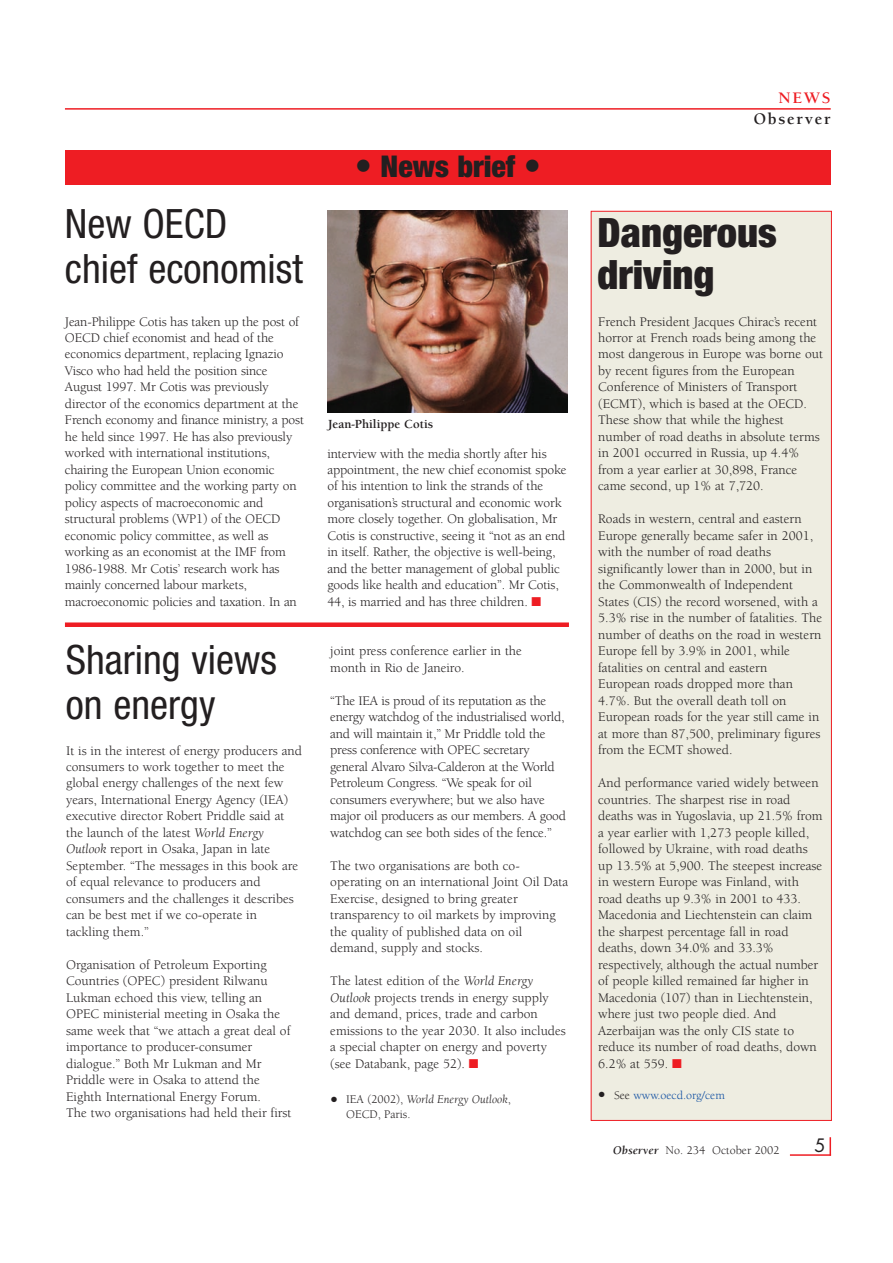
<style>
.page{position:relative;width:893px;height:1263px;background:#fff}
.page>*{position:absolute;margin:0;border:0;box-sizing:border-box;transform-origin:0 0}
.t1{font:condensed 40.5px/45px "Helvetica Neue";color:#231f20}
.t2{font:900 condensed 40.5px/42px "Helvetica Neue";color:#231f20}
.t3{font:900 condensed 30px "Helvetica Neue";color:#231f20}
.t4{font:18px "Futura";color:#231f20}
.t5{font:700 16.5px "Berkeley";letter-spacing:.105em;color:#231f20}
.t6{font:700 16.5px "Berkeley";color:#ee1d23}
.t7{font:13.5px/16.5px "Berkeley";color:#231f20}
.t8{font:700 12.75px "Berkeley";color:#231f20}
.t9{font:12px/14.2px "Berkeley";color:#231f20}
.t10{font:12px "Berkeley";color:#0d4da1}
.s1{font-style:italic}
.s2{font-size:34.5px}
.s3{color:#ee1d23}
.s4{color:#231f20}
.s5{font-weight:700;font-style:italic}
</style>
<div class="page">
<hr style="left:65px;top:108px;width:765px;height:2px;background:#ee1d23">
<div style="left:65px;top:151px;width:765px;height:34px;background:#ee1d23"></div>
<hr style="left:789px;top:1154px;width:42px;height:2px;background:#ee1d23">
<svg style="left:829px;top:1137px;width:2px;height:19px"></svg>
<img style="left:327px;top:210px;width:240px;height:202px">
<div style="left:591px;top:211px;width:240px;height:909px;background:#eeede1"></div>
<div style="left:65px;top:622px;width:504px;height:5px;background:#ee1d23"></div>
<h1 class="t1" style="left:65px;top:205px;width:239px">New OECD chief economist</h1>
<p class="t7" style="left:65px;top:314px;width:240px">Jean-Philippe Cotis has taken up the post of OECD chief economist and head of the economics department, replacing Ignazio Visco who had held the position since August 1997. Mr Cotis was previously director of the economics department at the French economy and finance ministry, a post he held since 1997. He has also previously worked with international institutions, chairing the European Union economic policy committee and the working party on policy aspects of macroeconomic and structural problems (WP1) of the OECD economic policy committee, as well as working as an economist at the IMF from 1986-1988. Mr Cotis’ research work has mainly concerned labour markets, macroeconomic policies and taxation. In an</p>
<h1 class="t1" style="left:66px;top:641px;width:212px">Sharing views on energy</h1>
<p class="t7" style="left:66px;top:743px;width:237px">It is in the interest of energy producers and consumers to work together to meet the global energy challenges of the next few years, International Energy Agency (IEA) executive director Robert Priddle said at the launch of the latest <span class="s1">World Energy Outlook</span> report in Osaka, Japan in late September. “The messages in this book are of equal relevance to producers and consumers and the challenges it describes can be best met if we co-operate in tackling them.”</p>
<p class="t7" style="left:66px;top:958px;width:227px">Organisation of Petroleum Exporting Countries (OPEC) president Rilwanu Lukman echoed this view, telling an OPEC ministerial meeting in Osaka the same week that “we attach a great deal of importance to producer-consumer dialogue.” Both Mr Lukman and Mr Priddle were in Osaka to attend the Eighth International Energy Forum.<br>The two organisations had held their first</p>
<h2 class="t3" style="left:355px;top:156px;width:188px"><span class="s2">•</span> News brief <span class="s2">•</span></h2>
<p class="t8" style="left:328px;top:419px;width:107px">Jean-Philippe Cotis</p>
<p class="t7" style="left:327px;top:446px;width:241px">interview with the media shortly after his appointment, the new chief economist spoke of his intention to link the strands of the organisation’s structural and economic work more closely together. On globalisation, Mr Cotis is constructive, seeing it “not as an end in itself. Rather, the objective is well-being, and the better management of global public goods like health and education”. Mr Cotis, 44, is married and has three children. <span class="s3">■</span></p>
<p class="t7" style="left:330px;top:644px;width:193px">joint press conference earlier in the month in Rio de Janeiro.</p>
<p class="t7" style="left:330px;top:694px;width:237px">“The IEA is proud of its reputation as the energy watchdog of the industrialised world, and will maintain it,” Mr Priddle told the press conference with OPEC secretary general Alvaro Silva-Calderon at the World Petroleum Congress. “We speak for oil consumers everywhere; but we also have major oil producers as our members. A good watchdog can see both sides of the fence.”</p>
<p class="t7" style="left:330px;top:859px;width:239px">The two organisations are both co&shy;operating on an international Joint Oil Data Exercise, designed to bring greater transparency to oil markets by improving the quality of published data on oil demand, supply and stocks.</p>
<p class="t7" style="left:330px;top:974px;width:237px">The latest edition of the <span class="s1">World Energy Outlook</span> projects trends in energy supply and demand, prices, trade and carbon emissions to the year 2030. It also includes a special chapter on energy and poverty (see Databank, page 52). <span class="s3">■</span></p>
<p class="t9" style="left:346px;top:1093px;width:166px;text-indent:-15px">● IEA (2002), <span class="s1">World Energy Outlook</span>,<br>OECD, Paris.</p>
<p class="t6" style="left:778px;top:91px;width:54px">NEWS</p>
<p class="t5" style="left:753px;top:113px;width:78px">Observer</p>
<h1 class="t2" style="left:597px;top:215px;width:181px">Dangerous driving</h1>
<p class="t7" style="left:598px;top:314px;width:226px">French President Jacques Chirac’s recent horror at French roads being among the most dangerous in Europe was borne out by recent figures from the European Conference of Ministers of Transport (ECMT), which is based at the OECD.<br>These show that while the highest number of road deaths in absolute terms in 2001 occurred in Russia, up 4.4% from a year earlier at 30,898, France came second, up 1% at 7,720.</p>
<p class="t7" style="left:598px;top:512px;width:225px">Roads in western, central and eastern Europe generally became safer in 2001, with the number of road deaths significantly lower than in 2000, but in the Commonwealth of Independent States (CIS) the record worsened, with a 5.3% rise in the number of fatalities. The number of deaths on the road in western Europe fell by 3.9% in 2001, while fatalities on central and eastern European roads dropped more than 4.7%. But the overall death toll on European roads for the year still came in at more than 87,500, preliminary figures from the ECMT showed.</p>
<p class="t7" style="left:598px;top:776px;width:226px">And performance varied widely between countries. The sharpest rise in road deaths was in Yugoslavia, up 21.5% from a year earlier with 1,273 people killed, followed by Ukraine, with road deaths up 13.5% at 5,900. The steepest increase in western Europe was Finland, with road deaths up 9.3% in 2001 to 433.<br>Macedonia and Liechtenstein can claim the sharpest percentage fall in road deaths, down 34.0% and 33.3% respectively, although the actual number of people killed remained far higher in Macedonia (107) than in Liechtenstein, where just two people died. And Azerbaijan was the only CIS state to reduce its number of road deaths, down 6.2% at 559. <span class="s3">■</span></p>
<p class="t10" style="left:599px;top:1090px;width:128px"><span class="s4">● See</span> www.oecd.org/cem</p>
<p class="t9" style="left:613px;top:1144px;width:168px"><span class="s5">Observer</span> No. 234 October 2002</p>
<h3 class="t4" style="left:814px;top:1137px;width:13px">5</h3>
</div>
